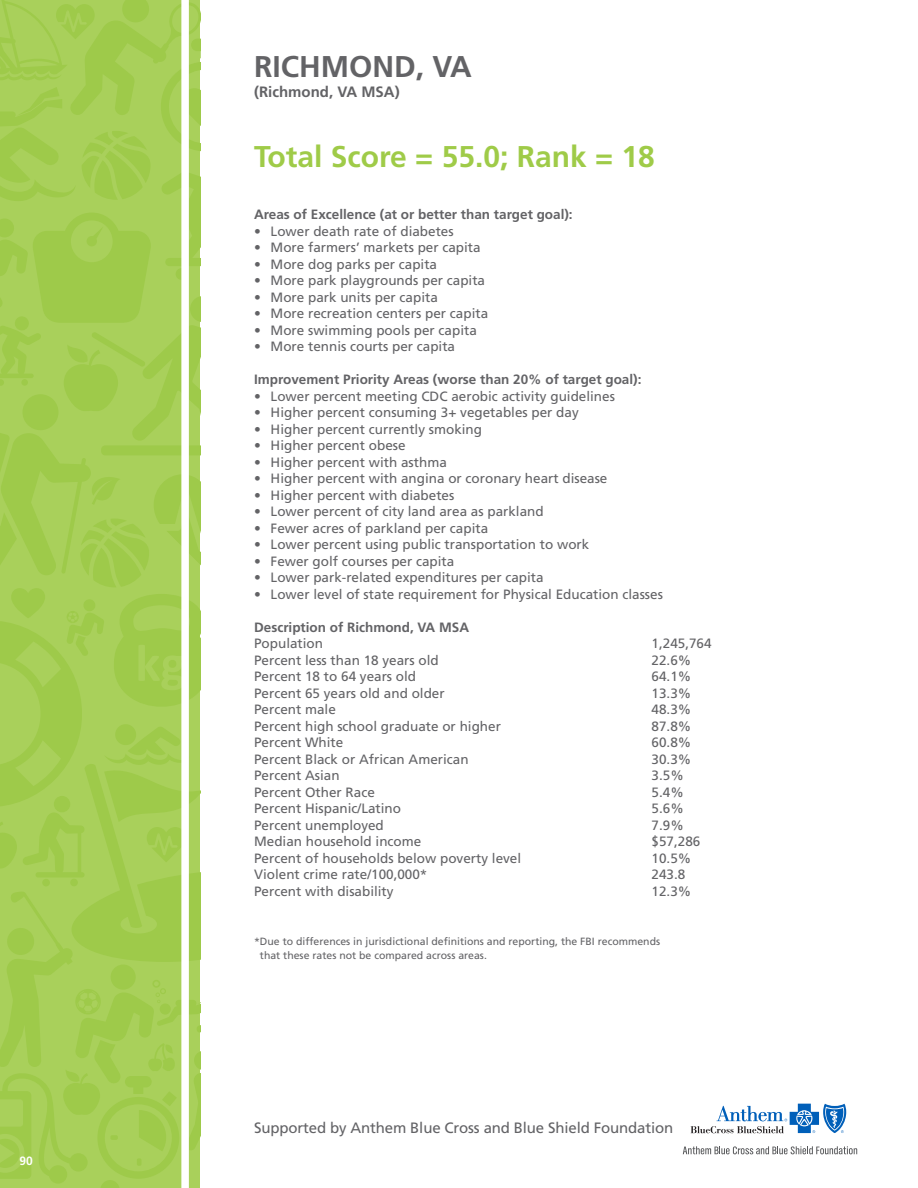
<style>
.page{position:relative;width:918px;height:1188px;background:#fff}
.page>*{position:absolute;margin:0;border:0;box-sizing:border-box;transform-origin:0 0}
.ranking{font:700 30px "Frutiger";color:#9fcb48}
.city{font:700 30px "Frutiger";color:#636366}
.body_copy{font:15px "Frutiger";letter-spacing:-.01em;color:#636366}
.body_copy-2{font:700 15px "Frutiger";color:#636366}
.body_copy-3{font:13.5px "Frutiger";color:#636366}
.subhead{font:700 13.5px "Frutiger";color:#636366}
.body_copy-4{font:700 13.5px "Frutiger";color:#636366}
.t1{font:700 12px "Frutiger";color:#fff}
.astricks{font:10.5px/13.5px "Frutiger";color:#636366}
</style>
<div class="page">
<svg style="left:0;top:0;width:200px;height:1188px;background:#a4cd54"></svg>
<div style="left:181px;top:0;width:8px;height:1188px;background:#fff"></div>
<svg style="left:691px;top:1104px;width:155px;height:29px"></svg>
<svg style="left:683px;top:1146px;width:174px;height:8px"></svg>
<p class="t1" style="left:20px;top:1154px;width:15px">90</p>
<p class="city" style="left:254px;top:49px;width:219px">RICHMOND, VA</p>
<p class="body_copy-2" style="left:254px;top:83px;width:147px">(Richmond, VA MSA)</p>
<p class="ranking" style="left:254px;top:139px;width:402px">Total Score = 55.0; Rank = 18</p>
<p class="subhead" style="left:254px;top:206px;width:320px">Areas of Excellence (at or better than target goal):</p>
<p class="body_copy-3" style="left:254px;top:223px;width:201px">• Lower death rate of diabetes</p>
<p class="body_copy-3" style="left:254px;top:239px;width:228px">• More farmers’ markets per capita</p>
<p class="body_copy-3" style="left:254px;top:256px;width:185px">• More dog parks per capita</p>
<p class="body_copy-3" style="left:254px;top:272px;width:233px">• More park playgrounds per capita</p>
<p class="body_copy-3" style="left:254px;top:289px;width:185px">• More park units per capita</p>
<p class="body_copy-3" style="left:254px;top:305px;width:236px">• More recreation centers per capita</p>
<p class="body_copy-3" style="left:254px;top:322px;width:224px">• More swimming pools per capita</p>
<p class="body_copy-3" style="left:254px;top:338px;width:203px">• More tennis courts per capita</p>
<p class="subhead" style="left:254px;top:371px;width:389px">Improvement Priority Areas (worse than 20% of target goal):</p>
<p class="body_copy-3" style="left:254px;top:388px;width:362px">• Lower percent meeting CDC aerobic activity guidelines</p>
<p class="body_copy-3" style="left:254px;top:404px;width:326px">• Higher percent consuming 3+ vegetables per day</p>
<p class="body_copy-3" style="left:254px;top:421px;width:230px">• Higher percent currently smoking</p>
<p class="body_copy-3" style="left:254px;top:437px;width:153px">• Higher percent obese</p>
<p class="body_copy-3" style="left:254px;top:454px;width:194px">• Higher percent with asthma</p>
<p class="body_copy-3" style="left:254px;top:470px;width:355px">• Higher percent with angina or coronary heart disease</p>
<p class="body_copy-3" style="left:254px;top:487px;width:202px">• Higher percent with diabetes</p>
<p class="body_copy-3" style="left:254px;top:503px;width:291px">• Lower percent of city land area as parkland</p>
<p class="body_copy-3" style="left:254px;top:520px;width:236px">• Fewer acres of parkland per capita</p>
<p class="body_copy-3" style="left:254px;top:536px;width:337px">• Lower percent using public transportation to work</p>
<p class="body_copy-3" style="left:254px;top:553px;width:202px">• Fewer golf courses per capita</p>
<p class="body_copy-3" style="left:254px;top:569px;width:291px">• Lower park-related expenditures per capita</p>
<p class="body_copy-3" style="left:254px;top:586px;width:410px">• Lower level of state requirement for Physical Education classes</p>
<p class="body_copy-4" style="left:254px;top:619px;width:216px">Description of Richmond, VA MSA</p>
<p class="body_copy-3" style="left:254px;top:635px;width:71px">Population</p>
<p class="body_copy-3" style="left:652px;top:635px;width:62px">1,245,764</p>
<p class="body_copy-3" style="left:254px;top:652px;width:186px">Percent less than 18 years old</p>
<p class="body_copy-3" style="left:652px;top:652px;width:41px">22.6%</p>
<p class="body_copy-3" style="left:254px;top:668px;width:164px">Percent 18 to 64 years old</p>
<p class="body_copy-3" style="left:652px;top:668px;width:41px">64.1%</p>
<p class="body_copy-3" style="left:254px;top:685px;width:192px">Percent 65 years old and older</p>
<p class="body_copy-3" style="left:652px;top:685px;width:41px">13.3%</p>
<p class="body_copy-3" style="left:254px;top:701px;width:83px">Percent male</p>
<p class="body_copy-3" style="left:652px;top:701px;width:41px">48.3%</p>
<p class="body_copy-3" style="left:254px;top:718px;width:248px">Percent high school graduate or higher</p>
<p class="body_copy-3" style="left:652px;top:718px;width:41px">87.8%</p>
<p class="body_copy-3" style="left:254px;top:734px;width:91px">Percent White</p>
<p class="body_copy-3" style="left:652px;top:734px;width:41px">60.8%</p>
<p class="body_copy-3" style="left:254px;top:751px;width:216px">Percent Black or African American</p>
<p class="body_copy-3" style="left:652px;top:751px;width:41px">30.3%</p>
<p class="body_copy-3" style="left:254px;top:767px;width:87px">Percent Asian</p>
<p class="body_copy-3" style="left:652px;top:767px;width:34px">3.5%</p>
<p class="body_copy-3" style="left:254px;top:784px;width:122px">Percent Other Race</p>
<p class="body_copy-3" style="left:652px;top:784px;width:34px">5.4%</p>
<p class="body_copy-3" style="left:254px;top:800px;width:149px">Percent Hispanic/Latino</p>
<p class="body_copy-3" style="left:652px;top:800px;width:34px">5.6%</p>
<p class="body_copy-3" style="left:254px;top:817px;width:131px">Percent unemployed</p>
<p class="body_copy-3" style="left:652px;top:817px;width:34px">7.9%</p>
<p class="body_copy-3" style="left:254px;top:833px;width:169px">Median household income</p>
<p class="body_copy-3" style="left:652px;top:833px;width:50px">$57,286</p>
<p class="body_copy-3" style="left:254px;top:850px;width:269px">Percent of households below poverty level</p>
<p class="body_copy-3" style="left:652px;top:850px;width:41px">10.5%</p>
<p class="body_copy-3" style="left:254px;top:866px;width:175px">Violent crime rate/100,000*</p>
<p class="body_copy-3" style="left:652px;top:866px;width:35px">243.8</p>
<p class="body_copy-3" style="left:254px;top:883px;width:141px">Percent with disability</p>
<p class="body_copy-3" style="left:652px;top:883px;width:41px">12.3%</p>
<p class="astricks" style="left:260px;top:935px;width:402px;text-indent:-6px">*Due to differences in jurisdictional definitions and reporting, the FBI recommends that these rates not be compared across areas.</p>
<p class="body_copy" style="left:254px;top:1119px;width:421px">Supported by Anthem Blue Cross and Blue Shield Foundation</p>
</div>
